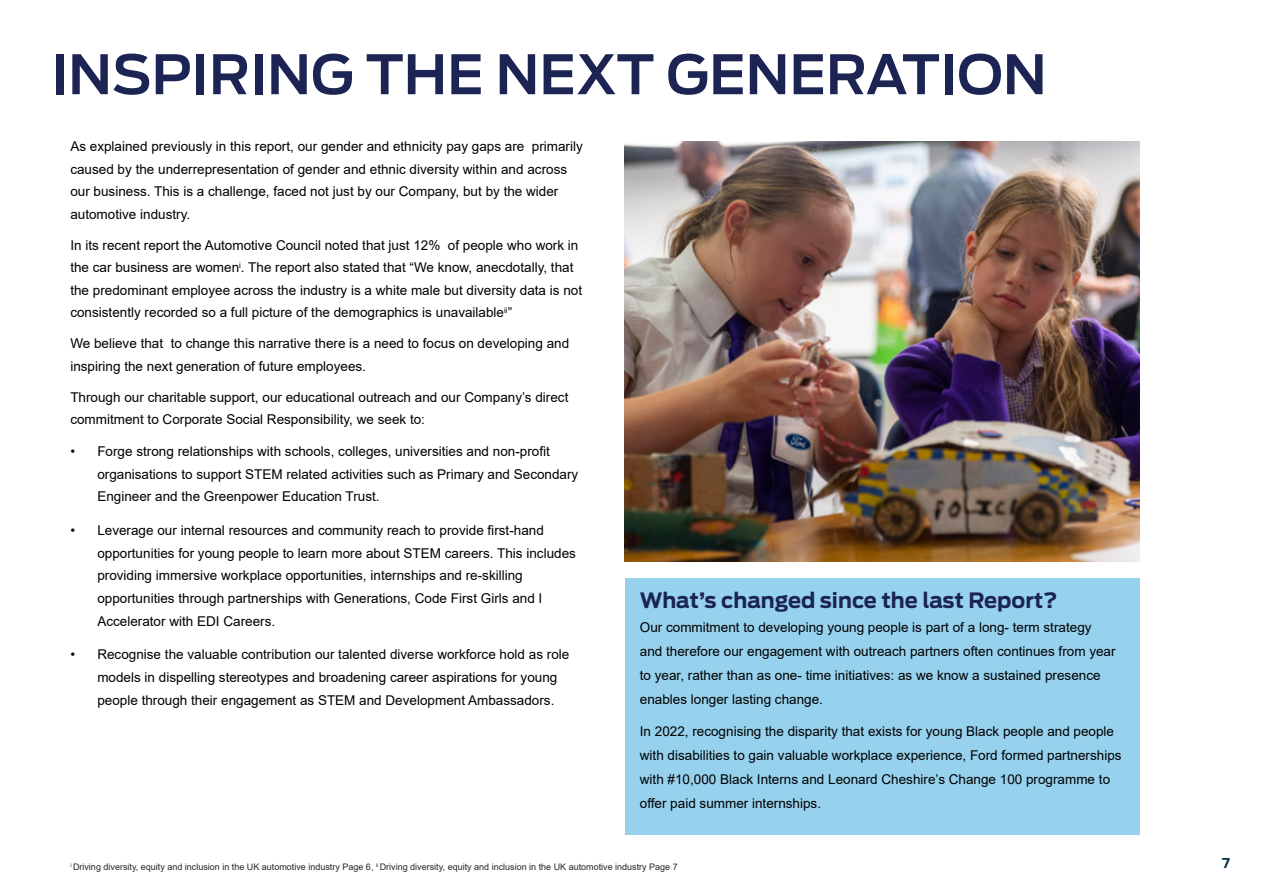
<style>
.page{position:relative;width:1263px;height:893px;background:#fff}
.page>*{position:absolute;margin:0;border:0;box-sizing:border-box;transform-origin:0 0}
.t1{font:600 54px "Ford Antenna";color:#1b2452}
.t2{font:700 21px "Ford Antenna";color:#1b2452}
.t3{font:13.5px/22.5px "Arial";color:#000}
.t4{font:700 13.5px "Ford Antenna";color:#003449}
.t5{font:9px "Arial";color:#262626}
</style>
<div class="page">
<div style="left:625px;top:578px;width:514px;height:256px;background:#96d1ed"></div>
<img style="left:625px;top:142px;width:514px;height:419px">
<p class="t1" style="left:51px;top:27px;width:997px">INSPIRING THE NEXT GENERATION</p>
<p class="t3" style="left:70px;top:135px;width:514px">As explained previously in this report, our gender and ethnicity pay gaps are primarily caused by the underrepresentation of gender and ethnic diversity within and across our business. This is a challenge, faced not just by our Company, but by the wider automotive industry.</p>
<p class="t3" style="left:70px;top:234px;width:513px">In its recent report the Automotive Council noted that just 12% of people who work in the car business are women<sup>i</sup>. The report also stated that “We know, anecdotally, that the predominant employee across the industry is a white male but diversity data is not consistently recorded so a full picture of the demographics is unavailable<sup>ii</sup>”</p>
<p class="t3" style="left:70px;top:332px;width:500px">We believe that to change this narrative there is a need to focus on developing and inspiring the next generation of future employees.</p>
<p class="t3" style="left:70px;top:386px;width:500px">Through our charitable support, our educational outreach and our Company’s direct commitment to Corporate Social Responsibility, we seek to:</p>
<p class="t3" style="left:97px;top:439px;width:482px;text-indent:-27px">• Forge strong relationships with schools, colleges, universities and non-profit organisations to support STEM related activities such as Primary and Secondary<br>Engineer and the Greenpower Education Trust.</p>
<p class="t3" style="left:97px;top:519px;width:480px;text-indent:-27px">• Leverage our internal resources and community reach to provide first-hand opportunities for young people to learn more about STEM careers. This includes providing immersive workplace opportunities, internships and re-skilling opportunities through partnerships with Generations, Code First Girls and I Accelerator with EDI Careers.</p>
<p class="t3" style="left:97px;top:643px;width:473px;text-indent:-27px">• Recognise the valuable contribution our talented diverse workforce hold as role models in dispelling stereotypes and broadening career aspirations for young people through their engagement as STEM and Development Ambassadors.</p>
<p class="t2" style="left:640px;top:581px;width:419px">What’s changed since the last Report?</p>
<p class="t3" style="left:640px;top:615px;width:477px;line-height:24px">Our commitment to developing young people is part of a long- term strategy and therefore our engagement with outreach partners often continues from year to year, rather than as one- time initiatives: as we know a sustained presence enables longer lasting change.</p>
<p class="t3" style="left:640px;top:720px;width:483px;line-height:24px">In 2022, recognising the disparity that exists for young Black people and people with disabilities to gain valuable workplace experience, Ford formed partnerships with #10,000 Black Interns and Leonard Cheshire’s Change 100 programme to offer paid summer internships.</p>
<p class="t5" style="left:70px;top:861px;width:609px"><sup>i</sup> Driving diversity, equity and inclusion in the UK automotive industry Page 6, <sup>ii</sup> Driving diversity, equity and inclusion in the UK automotive industry Page 7</p>
<p class="t4" style="left:1222px;top:851px;width:9px">7</p>
</div>
